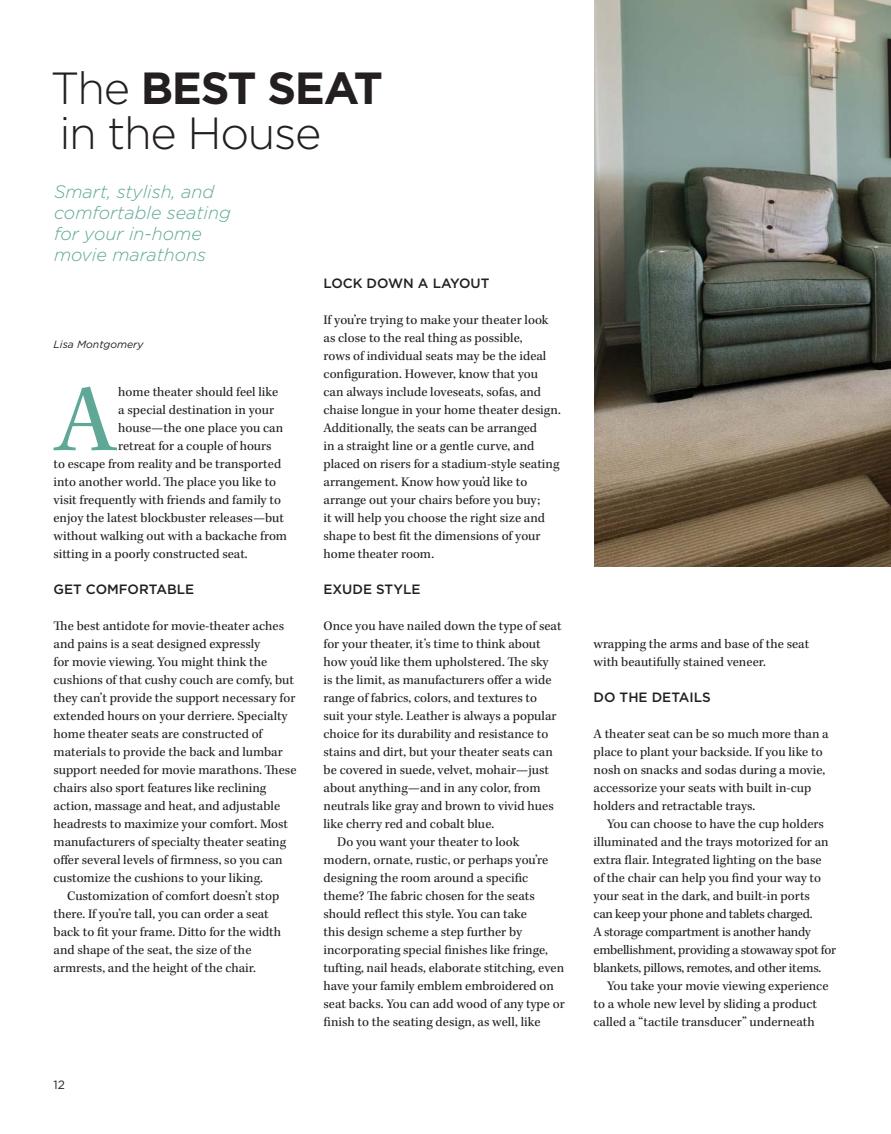
<style>
.page{position:relative;width:891px;height:1134px;background:#fff}
.page>*{position:absolute;margin:0;border:0;box-sizing:border-box;transform-origin:0 0}
.t1{font:98.7px "Kepler Std";color:#5fa897}
.t2{font:300 45px/45px "Gotham";letter-spacing:-.03em;color:#231f20}
.t3{font:italic 300 18px/21px "Gotham";color:#5fa897}
.t4{font:13.5px/18px "Kepler Std";color:#231f20}
.t5{font:500 13.5px "Gotham";color:#231f20}
.t6{font:12px "Gotham";color:#231f20}
.t7{font:italic 10.5px "Gotham";color:#231f20}
.s1{font-weight:700}
</style>
<div class="page">
<img style="left:595px;top:0;width:296px;height:567px">
<h2 class="t2" style="left:51px;top:69px;width:334px">The <span class="s1">BEST SEAT </span>in the House</h2>
<h3 class="t3" style="left:54px;top:182px;width:178px">Smart, stylish, and comfortable seating for your in-home movie marathons</h3>
<p class="t7" style="left:54px;top:340px;width:91px">Lisa Montgomery</p>
<h1 class="t1" style="left:55px;top:378px;width:63px">A</h1>
<p class="t4" style="left:118px;top:384px;width:161px">home theater should feel like</p>
<p class="t4" style="left:118px;top:402px;width:157px">a special destination in your</p>
<p class="t4" style="left:118px;top:420px;width:166px">house—the one place you can</p>
<p class="t4" style="left:118px;top:438px;width:155px">retreat for a couple of hours</p>
<p class="t4" style="left:54px;top:456px;width:229px">to escape from reality and be transported</p>
<p class="t4" style="left:54px;top:474px;width:224px">into another world. The place you like to</p>
<p class="t4" style="left:54px;top:492px;width:229px">visit frequently with friends and family to</p>
<p class="t4" style="left:54px;top:510px;width:232px">enjoy the latest blockbuster releases—but</p>
<p class="t4" style="left:54px;top:528px;width:235px">without walking out with a backache from</p>
<p class="t4" style="left:54px;top:546px;width:196px">sitting in a poorly constructed seat.</p>
<p class="t5" style="left:54px;top:583px;width:142px">GET COMFORTABLE</p>
<p class="t4" style="left:54px;top:618px;width:244px">The best antidote for movie-theater aches and pains is a seat designed expressly<br>for movie viewing. You might think the cushions of that cushy couch are comfy, but they can’t provide the support necessary for extended hours on your derriere. Specialty home theater seats are constructed of materials to provide the back and lumbar support needed for movie marathons. These chairs also sport features like reclining action, massage and heat, and adjustable headrests to maximize your comfort. Most manufacturers of specialty theater seating offer several levels of firmness, so you can customize the cushions to your liking.</p>
<p class="t4" style="left:54px;top:888px;width:229px;text-indent:14px">Customization of comfort doesn’t stop there. If you’re tall, you can order a seat back to fit your frame. Ditto for the width and shape of the seat, the size of the armrests, and the height of the chair.</p>
<p class="t6" style="left:54px;top:1079px;width:13px">12</p>
<p class="t5" style="left:324px;top:277px;width:167px">LOCK DOWN A LAYOUT</p>
<p class="t4" style="left:324px;top:312px;width:239px">If you’re trying to make your theater look as close to the real thing as possible,<br>rows of individual seats may be the ideal configuration. However, know that you can always include loveseats, sofas, and chaise longue in your home theater design.<br>Additionally, the seats can be arranged<br>in a straight line or a gentle curve, and placed on risers for a stadium-style seating arrangement. Know how you’d like to arrange out your chairs before you buy;<br>it will help you choose the right size and shape to best fit the dimensions of your home theater room.</p>
<p class="t5" style="left:324px;top:583px;width:98px">EXUDE STYLE</p>
<p class="t4" style="left:324px;top:618px;width:240px">Once you have nailed down the type of seat</p>
<p class="t4" style="left:324px;top:636px;width:219px">for your theater, it’s time to think about</p>
<p class="t4" style="left:324px;top:654px;width:226px">how you’d like them upholstered. The sky</p>
<p class="t4" style="left:324px;top:672px;width:229px">is the limit, as manufacturers offer a wide</p>
<p class="t4" style="left:324px;top:690px;width:215px">range of fabrics, colors, and textures to</p>
<p class="t4" style="left:324px;top:708px;width:235px">suit your style. Leather is always a popular</p>
<p class="t4" style="left:324px;top:726px;width:226px">choice for its durability and resistance to</p>
<p class="t4" style="left:324px;top:744px;width:231px">stains and dirt, but your theater seats can</p>
<p class="t4" style="left:324px;top:762px;width:227px">be covered in suede, velvet, mohair—just</p>
<p class="t4" style="left:324px;top:780px;width:219px">about anything—and in any color, from</p>
<p class="t4" style="left:324px;top:798px;width:232px">neutrals like gray and brown to vivid hues</p>
<p class="t4" style="left:324px;top:816px;width:172px">like cherry red and cobalt blue.</p>
<p class="t4" style="left:337px;top:834px;width:184px">Do you want your theater to look</p>
<p class="t4" style="left:324px;top:852px;width:226px">modern, ornate, rustic, or perhaps you’re</p>
<p class="t4" style="left:324px;top:870px;width:206px">designing the room around a specific</p>
<p class="t4" style="left:324px;top:888px;width:213px">theme? The fabric chosen for the seats</p>
<p class="t4" style="left:324px;top:906px;width:205px">should reflect this style. You can take</p>
<p class="t4" style="left:324px;top:924px;width:200px">this design scheme a step further by</p>
<p class="t4" style="left:324px;top:942px;width:226px">incorporating special finishes like fringe,</p>
<p class="t4" style="left:324px;top:960px;width:242px">tufting, nail heads, elaborate stitching, even</p>
<p class="t4" style="left:324px;top:978px;width:232px">have your family emblem embroidered on</p>
<p class="t4" style="left:324px;top:996px;width:243px">seat backs. You can add wood of any type or</p>
<p class="t4" style="left:324px;top:1014px;width:218px">finish to the seating design, as well, like</p>
<p class="t4" style="left:594px;top:636px;width:217px">wrapping the arms and base of the seat with beautifully stained veneer.</p>
<p class="t5" style="left:594px;top:691px;width:119px">DO THE DETAILS</p>
<p class="t4" style="left:594px;top:726px;width:237px">A theater seat can be so much more than a place to plant your backside. If you like to nosh on snacks and sodas during a movie, accessorize your seats with built in-cup holders and retractable trays.</p>
<p class="t4" style="left:594px;top:816px;width:244px;text-indent:14px">You can choose to have the cup holders illuminated and the trays motorized for an extra flair. Integrated lighting on the base<br>of the chair can help you find your way to your seat in the dark, and built-in ports<br>can keep your phone and tablets charged.<br>A storage compartment is another handy embellishment, providing a stowaway spot for blankets, pillows, remotes, and other items.</p>
<p class="t4" style="left:594px;top:978px;width:236px;text-indent:14px">You take your movie viewing experience to a whole new level by sliding a product called a “tactile transducer” underneath</p>
</div>
